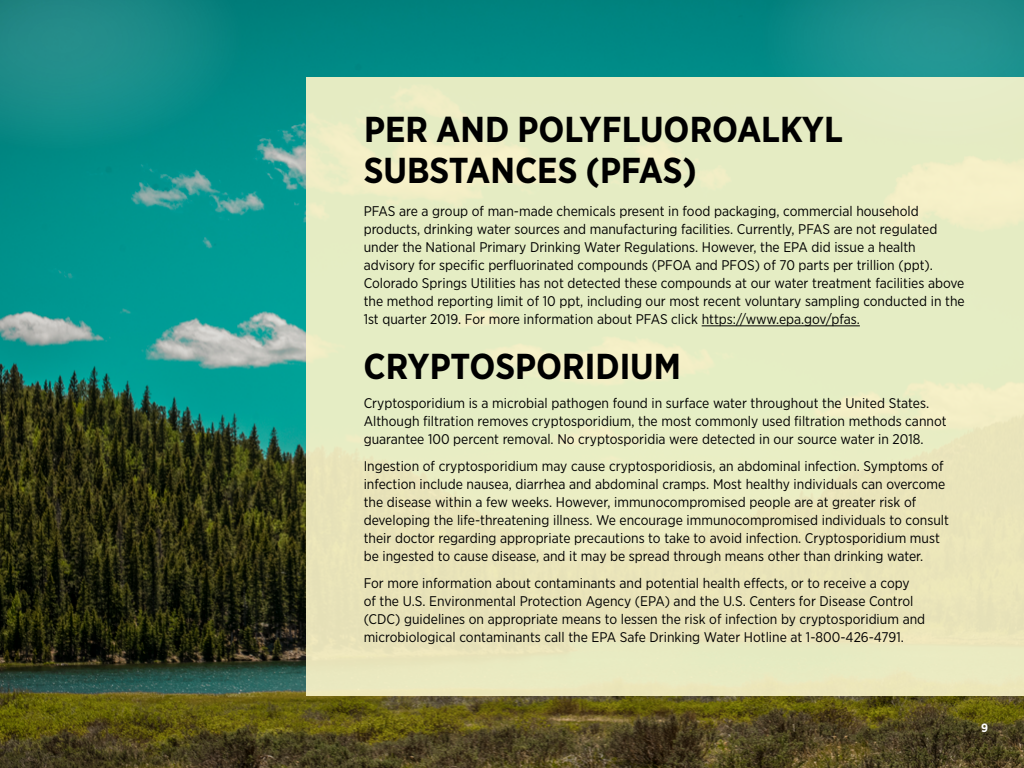
<style>
.page{position:relative;width:1024px;height:768px;background:#fff}
.page>*{position:absolute;margin:0;border:0;box-sizing:border-box;transform-origin:0 0}
.t1{font:700 36px/41px "Gotham Narrow";color:#000}
.t2{font:14px/18px "Gotham Narrow";color:#000}
.t3{font:700 12px "Gotham Narrow";color:#fff}
</style>
<div class="page">
<img style="left:0;top:0;width:1024px;height:768px">
<div style="left:306px;top:77px;width:718px;height:619px;background:#e7ecc3"></div>
<svg style="left:760px;top:0;width:264px;height:77px;background:#198f8c"></svg>
<svg style="left:0;top:0;width:244px;height:152px;background:#128b87"></svg>
<hr style="left:702px;top:326px;width:158px;height:1px;background:#000">
<svg style="left:79px;top:39px;width:6px;height:11px"></svg>
<svg style="left:44px;top:39px;width:7px;height:11px"></svg>
<h1 class="t1" style="left:364px;top:108px;width:481px">PER AND POLYFLUOROALKYL<br>SUBSTANCES (PFAS)</h1>
<p class="t2" style="left:364px;top:202px;width:603px">PFAS are a group of man-made chemicals present in food packaging, commercial household products, drinking water sources and manufacturing facilities. Currently, PFAS are not regulated under the National Primary Drinking Water Regulations. However, the EPA did issue a health advisory for specific perfluorinated compounds (PFOA and PFOS) of 70 parts per trillion (ppt).<br>Colorado Springs Utilities has not detected these compounds at our water treatment facilities above the method reporting limit of 10 ppt, including our most recent voluntary sampling conducted in the 1st quarter 2019. For more information about PFAS click https://www.epa.gov/pfas.</p>
<h1 class="t1" style="left:364px;top:345px;width:319px">CRYPTOSPORIDIUM</h1>
<p class="t2" style="left:364px;top:394px;width:584px">Cryptosporidium is a microbial pathogen found in surface water throughout the United States.<br>Although filtration removes cryptosporidium, the most commonly used filtration methods cannot guarantee 100 percent removal. No cryptosporidia were detected in our source water in 2018.</p>
<p class="t2" style="left:364px;top:457px;width:587px">Ingestion of cryptosporidium may cause cryptosporidiosis, an abdominal infection. Symptoms of infection include nausea, diarrhea and abdominal cramps. Most healthy individuals can overcome the disease within a few weeks. However, immunocompromised people are at greater risk of developing the life-threatening illness. We encourage immunocompromised individuals to consult their doctor regarding appropriate precautions to take to avoid infection. Cryptosporidium must be ingested to cause disease, and it may be spread through means other than drinking water.</p>
<p class="t2" style="left:364px;top:574px;width:563px">For more information about contaminants and potential health effects, or to receive a copy of the U.S. Environmental Protection Agency (EPA) and the U.S. Centers for Disease Control (CDC) guidelines on appropriate means to lessen the risk of infection by cryptosporidium and microbiological contaminants call the EPA Safe Drinking Water Hotline at 1-800-426-4791.</p>
<p class="t3" style="left:981px;top:720px;width:8px">9</p>
</div>
